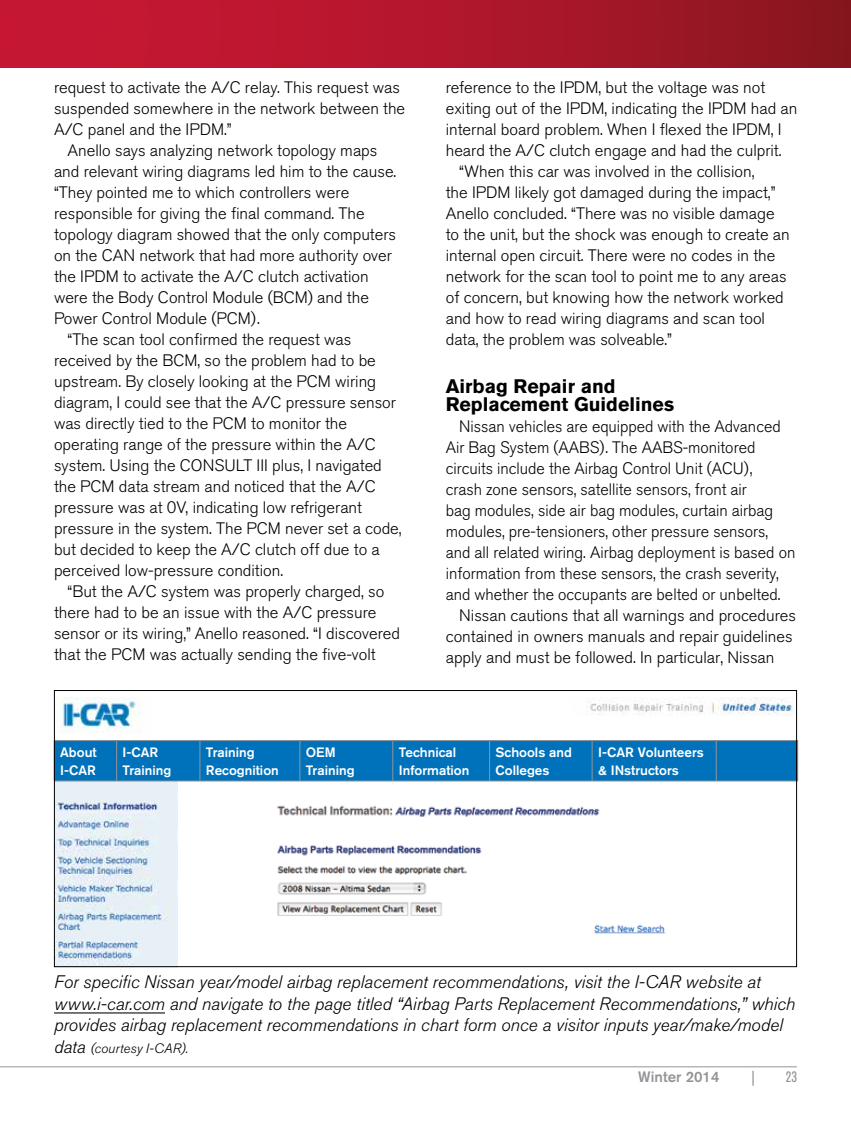
<style>
.page{position:relative;width:851px;height:1134px;background:#fff}
.page>*{position:absolute;margin:0;border:0;box-sizing:border-box;transform-origin:0 0}
.Chapter_Title{font:700 19.5px/18px "Nissan AG";color:#000}
.t1{font:italic 300 18px/21.6px "Nissan AG";color:#000}
.Content{font:300 16.5px/21px "Nissan AG";color:#000}
.t2{font:500 15px "Nissan AG";color:#939598}
.t3{font:condensed 15px "Nissan AG";color:#939598}
.Chapter_Title-2{font:500 13.5px/18px "Nissan AG";color:#fff}
.t4{font:italic 300 13.5px "Nissan AG";letter-spacing:.01em;color:#000}
.s1{font-size:18px}
</style>
<div class="page">
<div style="left:0;top:0;width:850px;height:68px;background:linear-gradient(to right,#cf1736,#8e1621)"></div>
<hr style="left:0;top:1066px;width:796px;height:1px;background:#939598">
<hr style="left:54px;top:1012px;width:111px;height:1px;background:#000">
<img style="left:60px;top:698px;width:81px;height:35px">
<img style="left:56px;top:782px;width:121px;height:183px">
<img style="left:277px;top:805px;width:389px;height:129px">
<img style="left:586px;top:698px;width:208px;height:18px">
<div style="left:56px;top:741px;width:741px;height:40px;background:#0072bb"></div>
<hr style="left:54px;top:740px;width:63px;height:1px;background:#939598">
<hr style="left:117px;top:740px;width:83px;height:1px;background:#939598">
<hr style="left:200px;top:740px;width:100px;height:1px;background:#939598">
<hr style="left:300px;top:740px;width:93px;height:1px;background:#939598">
<hr style="left:393px;top:740px;width:96px;height:1px;background:#939598">
<hr style="left:489px;top:740px;width:103px;height:1px;background:#939598">
<hr style="left:592px;top:740px;width:124px;height:1px;background:#939598">
<hr style="left:716px;top:740px;width:81px;height:1px;background:#939598">
<hr style="left:116px;top:741px;width:1px;height:40px;background:#939598">
<hr style="left:200px;top:741px;width:1px;height:40px;background:#939598">
<hr style="left:299px;top:741px;width:1px;height:40px;background:#939598">
<hr style="left:392px;top:741px;width:1px;height:40px;background:#939598">
<hr style="left:489px;top:741px;width:1px;height:40px;background:#939598">
<hr style="left:592px;top:741px;width:1px;height:40px;background:#939598">
<hr style="left:716px;top:741px;width:1px;height:40px;background:#939598">
<hr style="left:797px;top:741px;width:1px;height:40px;background:#939598">
<hr style="left:54px;top:781px;width:63px;height:1px;background:#939598">
<hr style="left:117px;top:781px;width:83px;height:1px;background:#939598">
<hr style="left:200px;top:781px;width:100px;height:1px;background:#939598">
<hr style="left:300px;top:781px;width:93px;height:1px;background:#939598">
<hr style="left:393px;top:781px;width:96px;height:1px;background:#939598">
<hr style="left:489px;top:781px;width:103px;height:1px;background:#939598">
<hr style="left:592px;top:781px;width:124px;height:1px;background:#939598">
<hr style="left:716px;top:781px;width:81px;height:1px;background:#939598">
<p class="Content" style="left:54px;top:77px;width:352px">request to activate the A/C relay. This request was suspended somewhere in the network between the<br>A/C panel and the IPDM.”</p>
<p class="Content" style="left:54px;top:140px;width:344px;text-indent:14px">Anello says analyzing network topology maps and relevant wiring diagrams led him to the cause. “They pointed me to which controllers were responsible for giving the final command. The topology diagram showed that the only computers on the CAN network that had more authority over the IPDM to activate the A/C clutch activation were the Body Control Module (BCM) and the Power Control Module (PCM).</p>
<p class="Content" style="left:54px;top:329px;width:349px;text-indent:14px">“The scan tool confirmed the request was received by the BCM, so the problem had to be upstream. By closely looking at the PCM wiring diagram, I could see that the A/C pressure sensor was directly tied to the PCM to monitor the operating range of the pressure within the A/C system. Using the CONSULT III plus, I navigated the PCM data stream and noticed that the A/C pressure was at 0V, indicating low refrigerant pressure in the system. The PCM never set a code, but decided to keep the A/C clutch off due to a perceived low-pressure condition.</p>
<p class="Content" style="left:54px;top:581px;width:347px;text-indent:14px">“But the A/C system was properly charged, so there had to be an issue with the A/C pressure sensor or its wiring,” Anello reasoned. “I discovered that the PCM was actually sending the five-volt</p>
<p class="Content" style="left:446px;top:77px;width:353px">reference to the IPDM, but the voltage was not exiting out of the IPDM, indicating the IPDM had an internal board problem. When I flexed the IPDM, I heard the A/C clutch engage and had the culprit.</p>
<p class="Content" style="left:446px;top:161px;width:345px;text-indent:14px">“When this car was involved in the collision,<br>the IPDM likely got damaged during the impact,” Anello concluded. “There was no visible damage to the unit, but the shock was enough to create an internal open circuit. There were no codes in the network for the scan tool to point me to any areas of concern, but knowing how the network worked and how to read wiring diagrams and scan tool data, the problem was solveable.”</p>
<p class="Chapter_Title" style="left:446px;top:377px;width:230px">Airbag Repair and<br>Replacement Guidelines</p>
<p class="Content" style="left:446px;top:416px;width:351px;text-indent:14px">Nissan vehicles are equipped with the Advanced Air Bag System (AABS). The AABS-monitored circuits include the Airbag Control Unit (ACU),<br>crash zone sensors, satellite sensors, front air<br>bag modules, side air bag modules, curtain airbag modules, pre-tensioners, other pressure sensors, and all related wiring. Airbag deployment is based on information from these sensors, the crash severity, and whether the occupants are belted or unbelted.</p>
<p class="Content" style="left:446px;top:605px;width:352px;text-indent:14px">Nissan cautions that all warnings and procedures contained in owners manuals and repair guidelines apply and must be followed. In particular, Nissan</p>
<p class="Chapter_Title-2" style="left:60px;top:743px;width:38px">About<br>I-CAR</p>
<p class="Chapter_Title-2" style="left:123px;top:743px;width:50px">I-CAR<br>Training</p>
<p class="Chapter_Title-2" style="left:206px;top:743px;width:74px">Training<br>Recognition</p>
<p class="Chapter_Title-2" style="left:306px;top:743px;width:50px">OEM<br>Training</p>
<p class="Chapter_Title-2" style="left:399px;top:743px;width:72px">Technical<br>Information</p>
<p class="Chapter_Title-2" style="left:495px;top:743px;width:78px">Schools and<br>Colleges</p>
<p class="Chapter_Title-2" style="left:598px;top:743px;width:107px">I-CAR Volunteers &amp; INstructors</p>
<p class="t1" style="left:54px;top:971px;width:742px">For specific Nissan year/model airbag replacement recommendations, visit the I-CAR website at www.i-car.com and navigate to the page titled “Airbag Parts Replacement Recommendations,” which provides airbag replacement recommendations in chart form once a visitor inputs year/make/model</p>
<p class="t4" style="left:54px;top:1041px;width:136px"><span class="s1">data</span> (courtesy I-CAR).</p>
<p class="t2" style="left:638px;top:1068px;width:83px">Winter 2014</p>
<p class="t3" style="left:751px;top:1069px;width:5px">|</p>
<p class="t3" style="left:785px;top:1069px;width:13px">23</p>
</div>
